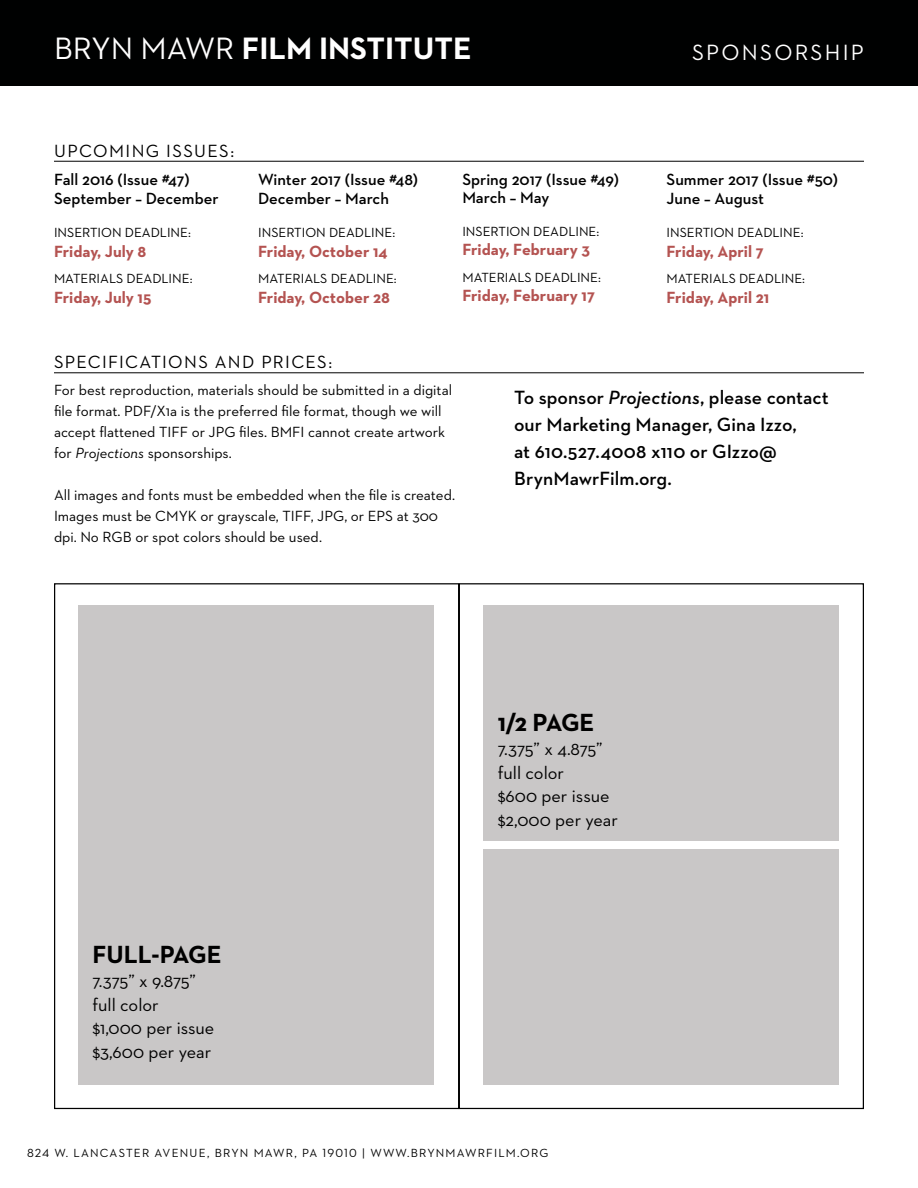
<style>
.page{position:relative;width:918px;height:1188px;background:#fff}
.page>*{position:absolute;margin:0;border:0;box-sizing:border-box;transform-origin:0 0}
.t1{font:700 31.5px "Neutraface 2 Text";color:#fff}
.t2{font:700 25.2px "Neutraface 2 Text";color:#000}
.t3{font:22.5px "Neutraface 2 Text";letter-spacing:.1em;color:#fff}
.t4{font:600 19.5px/27px "Neutraface 2 Text";color:#000}
.t5{font:18.3px/23.9px "Neutraface 2 Text";color:#000}
.t6{font:18px "Neutraface 2 Text";letter-spacing:.075em;color:#000101}
.t7{font:600 16.5px/19.5px "Neutraface 2 Text";color:#000}
.t8{font:700 16.5px "Neutraface 2 Text";color:#b45351}
.t9{font:15px/21px "Neutraface 2 Text";color:#000}
.t10{font:13.5px "Neutraface 2 Text";color:#000}
.t11{font:12px "Neutraface 2 Text";letter-spacing:.1em;color:#000}
.s1{font-weight:400}
.s2{font-style:italic}
</style>
<div class="page">
<div style="left:0;top:0;width:918px;height:85px;background:#000101"></div>
<div style="left:483px;top:849px;width:356px;height:235px;background:#c9c7c7"></div>
<div style="left:483px;top:605px;width:356px;height:236px;background:#c9c7c7"></div>
<div style="left:78px;top:605px;width:356px;height:479px;background:#c9c7c7"></div>
<hr style="left:54px;top:161px;width:810px;height:1px;background:#000101">
<hr style="left:54px;top:372px;width:810px;height:1px;background:#000101">
<h1 class="t1" style="left:54px;top:28px;width:419px"><span class="s1">BRYN MAWR</span> FILM INSTITUTE</h1>
<h3 class="t3" style="left:692px;top:38px;width:173px">SPONSORSHIP</h3>
<p class="t6" style="left:54px;top:139px;width:182px">UPCOMING ISSUES:</p>
<p class="t7" style="left:54px;top:169px;width:166px">Fall 2016 (Issue #47)<br>September – December</p>
<p class="t10" style="left:54px;top:224px;width:139px">INSERTION DEADLINE:</p>
<p class="t8" style="left:54px;top:241px;width:94px">Friday, July 8</p>
<p class="t10" style="left:54px;top:270px;width:140px">MATERIALS DEADLINE:</p>
<p class="t8" style="left:54px;top:286px;width:99px">Friday, July 15</p>
<p class="t7" style="left:258px;top:169px;width:161px">Winter 2017 (Issue #48)<br>December – March</p>
<p class="t10" style="left:258px;top:224px;width:139px">INSERTION DEADLINE:</p>
<p class="t8" style="left:258px;top:241px;width:131px">Friday, October 14</p>
<p class="t10" style="left:258px;top:270px;width:140px">MATERIALS DEADLINE:</p>
<p class="t8" style="left:258px;top:286px;width:133px">Friday, October 28</p>
<p class="t7" style="left:462px;top:170px;width:158px;line-height:18px">Spring 2017 (Issue #49)<br>March – May</p>
<p class="t10" style="left:462px;top:223px;width:139px">INSERTION DEADLINE:</p>
<p class="t8" style="left:462px;top:239px;width:129px">Friday, February 3</p>
<p class="t10" style="left:462px;top:269px;width:140px">MATERIALS DEADLINE:</p>
<p class="t8" style="left:462px;top:285px;width:134px">Friday, February 17</p>
<p class="t7" style="left:667px;top:169px;width:173px">Summer 2017 (Issue #50)<br>June – August</p>
<p class="t10" style="left:667px;top:224px;width:139px">INSERTION DEADLINE:</p>
<p class="t8" style="left:667px;top:241px;width:99px">Friday, April 7</p>
<p class="t10" style="left:667px;top:270px;width:140px">MATERIALS DEADLINE:</p>
<p class="t8" style="left:667px;top:286px;width:104px">Friday, April 21</p>
<p class="t6" style="left:54px;top:351px;width:280px">SPECIFICATIONS AND PRICES:</p>
<p class="t9" style="left:54px;top:379px;width:400px">For best reproduction, materials should be submitted in a digital file format. PDF/X1a is the preferred file format, though we will accept flattened TIFF or JPG files. BMFI cannot create artwork for <span class="s2">Projections</span> sponsorships.</p>
<p class="t9" style="left:54px;top:484px;width:403px">All images and fonts must be embedded when the file is created.<br>Images must be CMYK or grayscale, TIFF, JPG, or EPS at 300 dpi. No RGB or spot colors should be used.</p>
<h3 class="t4" style="left:514px;top:383px;width:316px">To sponsor <span class="s2">Projections</span>, please contact our Marketing Manager, Gina Izzo,<br>at 610.527.4008 x110 or GIzzo@<br>BrynMawrFilm.org.</h3>
<h2 class="t2" style="left:92px;top:938px;width:131px">FULL-PAGE</h2>
<p class="t5" style="left:92px;top:968px;width:124px">7.375” x 9.875” full color<br>$1,000 per issue $3,600 per year</p>
<h2 class="t2" style="left:498px;top:706px;width:98px">1/2 PAGE</h2>
<p class="t5" style="left:498px;top:736px;width:122px">7.375” x 4.875” full color<br>$600 per issue $2,000 per year</p>
<p class="t11" style="left:27px;top:1146px;width:523px">824 W. LANCASTER AVENUE, BRYN MAWR, PA 19010 | WWW.BRYNMAWRFILM.ORG</p>
</div>
